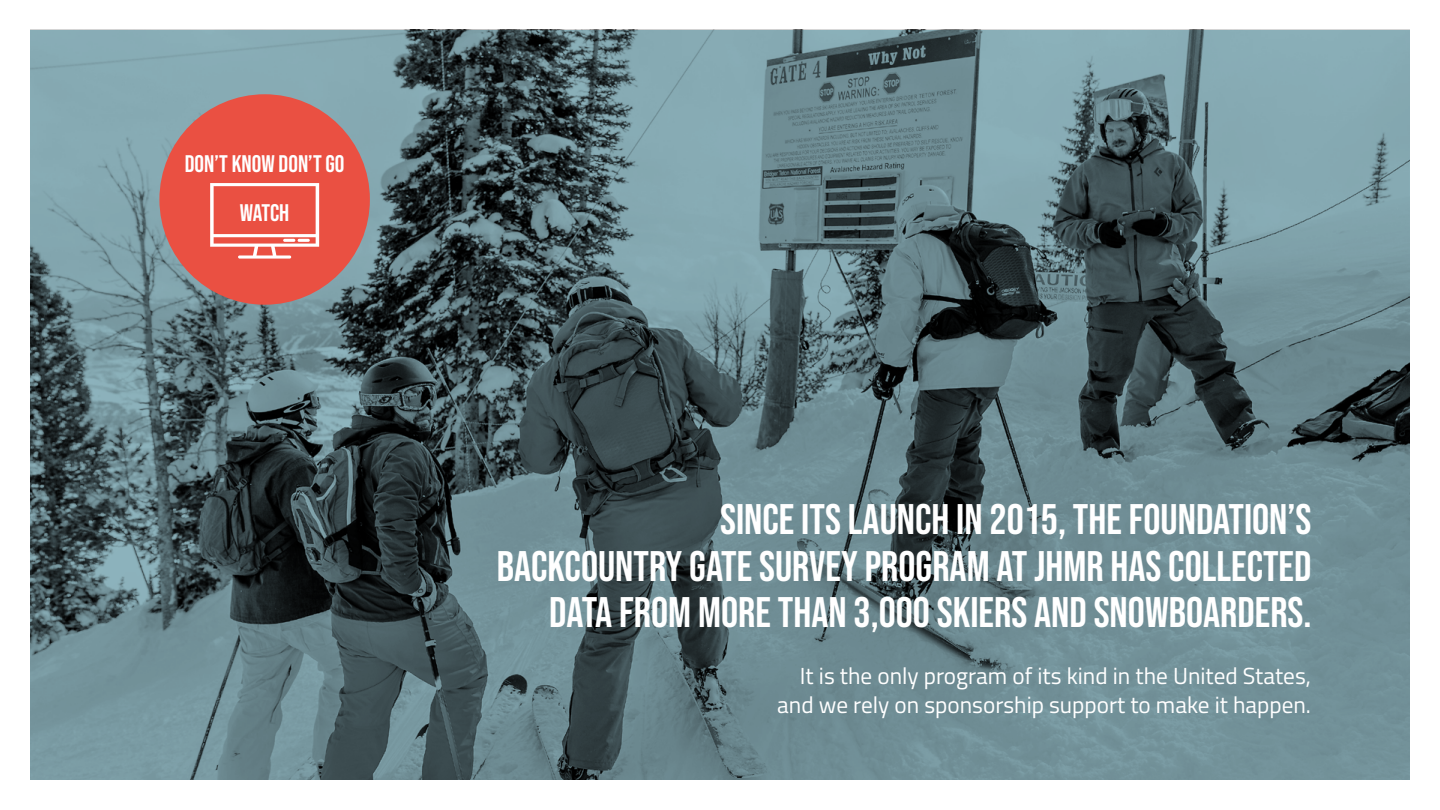
<style>
.page{position:relative;width:1440px;height:810px;background:#fff}
.page>*{position:absolute;margin:0;border:0;box-sizing:border-box;transform-origin:0 0}
.t1{font:42.75px/46.5px "Bebas Neue";color:#fff;text-align:right}
.t2{font:24px/49px "Bebas Neue";color:#fff;text-align:center}
.t3{font:23.25px/28.5px "Titillium Web";color:#fff;text-align:right}
</style>
<div class="page">
<img style="left:30px;top:30px;width:1380px;height:750px">
<div style="left:159px;top:94px;width:211px;height:211px;background:#ea5042;border-radius:50%"></div>
<svg style="left:210px;top:183px;width:109px;height:76px"></svg>
<p class="t2" style="left:185px;top:139px;width:161px">DON’T KNOW DON’T GO<br>WATCH</p>
<p class="t1" style="left:497px;top:496px;width:816px">SINCE ITS LAUNCH IN 2015, THE FOUNDATION’S<br>BACKCOUNTRY GATE SURVEY PROGRAM AT JHMR HAS COLLECTED<br>DATA FROM MORE THAN 3,000 SKIERS AND SNOWBOARDERS.</p>
<p class="t3" style="left:777px;top:661px;width:535px">It is the only program of its kind in the United States, and we rely on sponsorship support to make it happen.</p>
</div>
